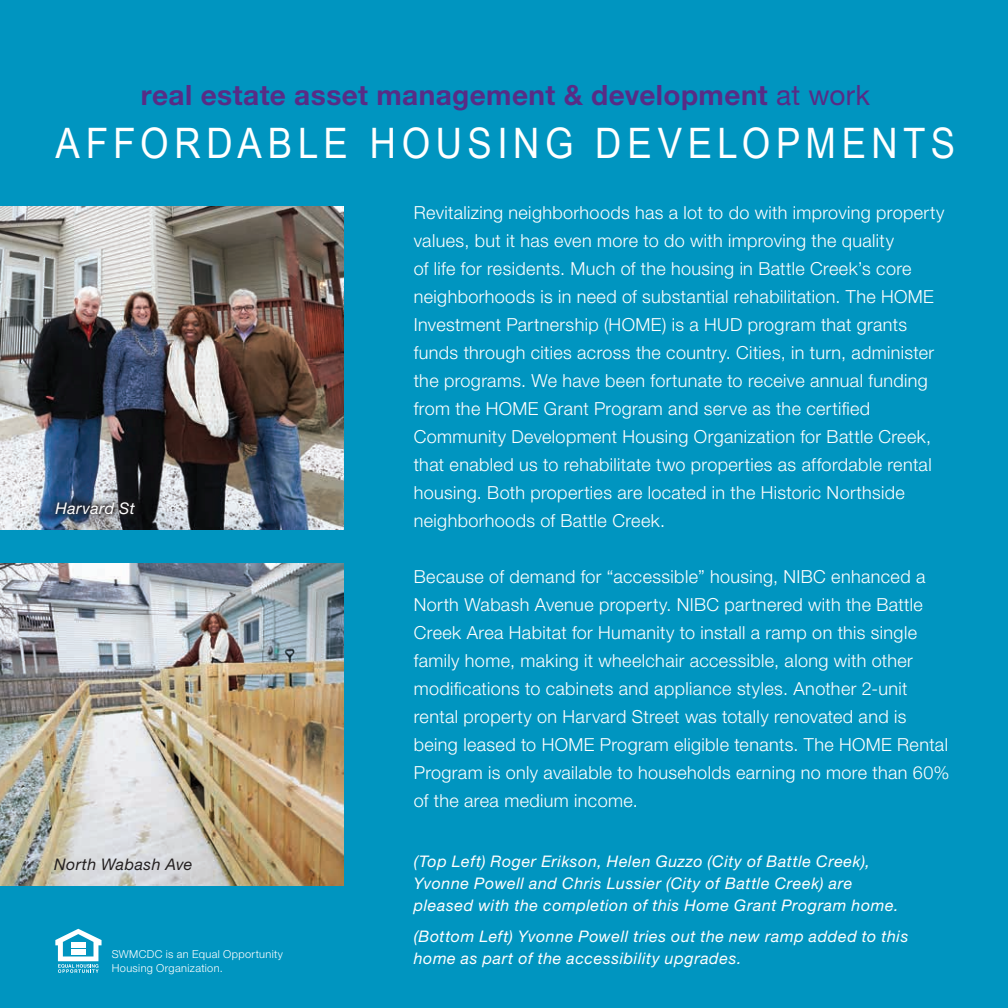
<style>
.page{position:relative;width:1008px;height:1008px;background:#0095c0}
.page>*{position:absolute;margin:0;border:0;box-sizing:border-box;transform-origin:0 0}
.t1{font:42px "Arial Narrow";letter-spacing:.125em;color:#fff;scale:1.06 1}
.t2{font:700 28px "Helvetica Neue LT Std";letter-spacing:.015em;color:#582c86}
.t3{font:300 18px/28px "Helvetica Neue LT Std";letter-spacing:.02em;color:#fff}
.t4{font:italic 16px/22px "Helvetica Neue LT Std";letter-spacing:.035em;color:#fff}
.t5{font:italic 16px "Helvetica Neue LT Std";letter-spacing:.025em;color:#231f20}
.t6{font:300 11px/14px "Helvetica Neue LT Std";letter-spacing:.035em;color:#fff}
.s1{font-weight:400}
</style>
<div class="page">
<img style="left:0;top:206px;width:343px;height:324px">
<img style="left:0;top:564px;width:343px;height:321px">
<svg style="left:55px;top:929px;width:47px;height:44px"></svg>
<div style="left:71px;top:942px;width:14px;height:5px;background:#fff"></div>
<div style="left:71px;top:949px;width:14px;height:5px;background:#fff"></div>
<div style="left:48px;top:494px;width:95px;height:28px;background:#231f20;opacity:.75"></div>
<h2 class="t2" style="left:141px;top:78px;width:731px">real estate asset management &amp; development <span class="s1">at work</span></h2>
<h1 class="t1" style="left:56px;top:112px;width:850px">AFFORDABLE HOUSING DEVELOPMENTS</h1>
<p class="t4" style="left:55px;top:497px;width:81px">Harvard St</p>
<p class="t3" style="left:414px;top:198px;width:532px">Revitalizing neighborhoods has a lot to do with improving property values, but it has even more to do with improving the quality<br>of life for residents. Much of the housing in Battle Creek’s core neighborhoods is in need of substantial rehabilitation. The HOME Investment Partnership (HOME) is a HUD program that grants funds through cities across the country. Cities, in turn, administer the programs. We have been fortunate to receive annual funding from the HOME Grant Program and serve as the certified Community Development Housing Organization for Battle Creek, that enabled us to rehabilitate two properties as affordable rental housing. Both properties are located in the Historic Northside neighborhoods of Battle Creek.</p>
<p class="t3" style="left:414px;top:562px;width:537px">Because of demand for “accessible” housing, NIBC enhanced a North Wabash Avenue property. NIBC partnered with the Battle Creek Area Habitat for Humanity to install a ramp on this single family home, making it wheelchair accessible, along with other modifications to cabinets and appliance styles. Another 2-unit rental property on Harvard Street was totally renovated and is being leased to HOME Program eligible tenants. The HOME Rental Program is only available to households earning no more than 60% of the area medium income.</p>
<p class="t5" style="left:54px;top:855px;width:140px">North Wabash Ave</p>
<p class="t4" style="left:414px;top:850px;width:486px">(Top Left) Roger Erikson, Helen Guzzo (City of Battle Creek),<br>Yvonne Powell and Chris Lussier (City of Battle Creek) are pleased with the completion of this Home Grant Program home.</p>
<p class="t4" style="left:414px;top:925px;width:496px">(Bottom Left) Yvonne Powell tries out the new ramp added to this home as part of the accessibility upgrades.</p>
<p class="t6" style="left:112px;top:947px;width:173px">SWMCDC is an Equal Opportunity<br>Housing Organization.</p>
</div>
